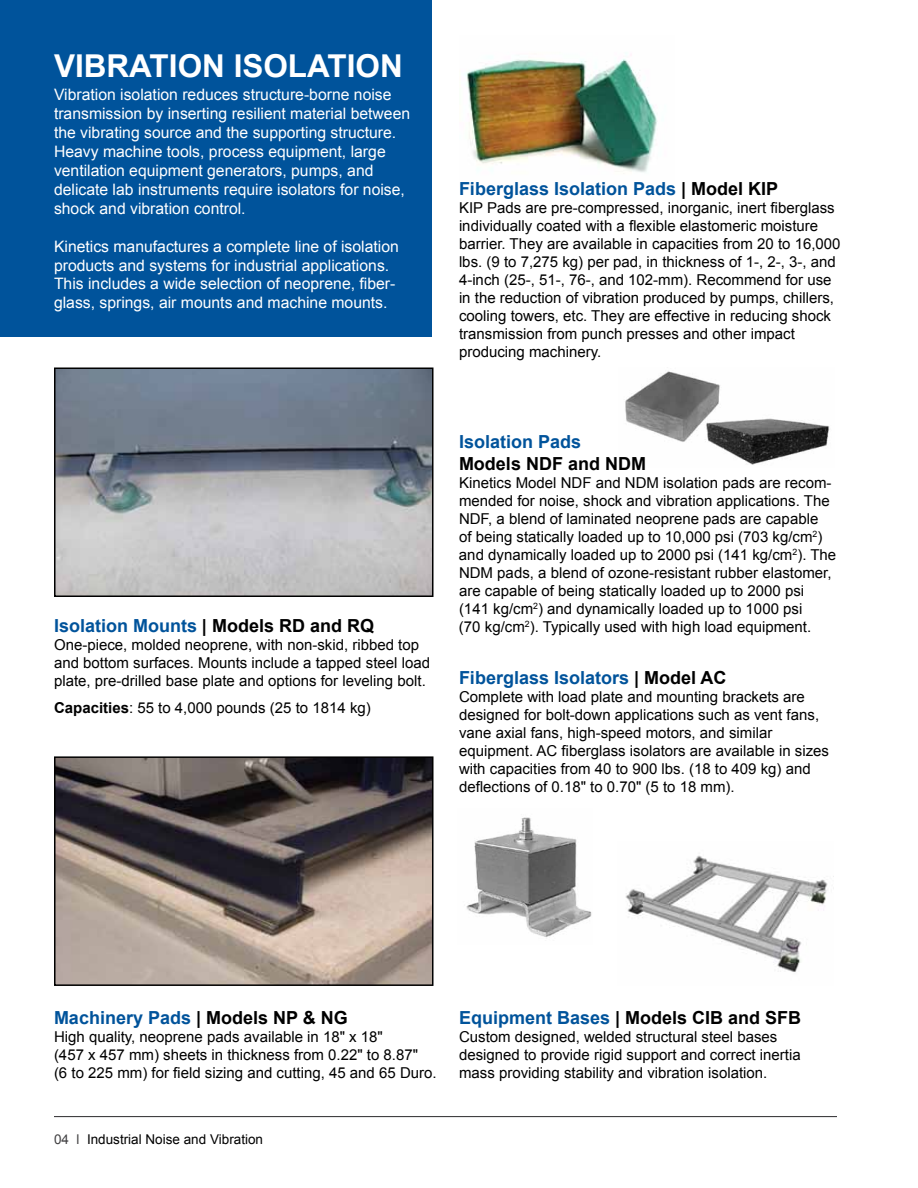
<style>
.page{position:relative;width:918px;height:1188px;background:#fff}
.page>*{position:absolute;margin:0;border:0;box-sizing:border-box;transform-origin:0 0}
.t1{font:700 31.5px "Arial";color:#fff}
.t2{font:700 18px "Arial";color:#00539b}
.t3{font:700 18px "Arial";color:#000}
.t4{font:15.75px/18.9px "Arial";color:#fff}
.t5{font:15px/18px "Arial";color:#000}
.t6{font:13.5px "Arial";color:#000}
.s1{color:#000}
.s2{font-weight:700}
.s3{color:#414042}
.s4{color:#00539b}
</style>
<div class="page">
<img style="left:465px;top:53px;width:193px;height:121px">
<img style="left:625px;top:855px;width:203px;height:117px">
<hr style="left:54px;top:1116px;width:783px;height:1px;background:#414042">
<div style="left:0;top:0;width:432px;height:336px;background:#00539b"></div>
<img style="left:57px;top:371px;width:374px;height:223px">
<div style="left:54px;top:368px;width:380px;height:229px;border:2px solid #000"></div>
<img style="left:57px;top:759px;width:374px;height:224px">
<div style="left:54px;top:756px;width:380px;height:230px;border:2px solid #000"></div>
<img style="left:625px;top:371px;width:205px;height:94px">
<img style="left:466px;top:817px;width:126px;height:121px">
<h1 class="t1" style="left:54px;top:45px;width:350px">VIBRATION ISOLATION</h1>
<p class="t4" style="left:54px;top:86px;width:358px">Vibration isolation reduces structure-borne noise transmission by inserting resilient material between the vibrating source and the supporting structure.<br>Heavy machine tools, process equipment, large ventilation equipment generators, pumps, and delicate lab instruments require isolators for noise, shock and vibration control.</p>
<p class="t4" style="left:54px;top:237px;width:346px">Kinetics manufactures a complete line of isolation products and systems for industrial applications.<br>This includes a wide selection of neoprene, fiber&shy;glass, springs, air mounts and machine mounts.</p>
<p class="t2" style="left:459px;top:176px;width:321px">Fiberglass Isolation Pads <span class="s1">| Model KIP</span></p>
<p class="t5" style="left:459px;top:198px;width:383px">KIP Pads are pre-compressed, inorganic, inert fiberglass individually coated with a flexible elastomeric moisture barrier. They are available in capacities from 20 to 16,000 lbs. (9 to 7,275 kg) per pad, in thickness of 1-, 2-, 3-, and 4-inch (25-, 51-, 76-, and 102-mm). Recommend for use in the reduction of vibration produced by pumps, chillers, cooling towers, etc. They are effective in reducing shock transmission from punch presses and other impact producing machinery.</p>
<p class="t2" style="left:54px;top:614px;width:322px">Isolation Mounts <span class="s1">| Models RD and RQ</span></p>
<p class="t5" style="left:54px;top:636px;width:378px">One-piece, molded neoprene, with non-skid, ribbed top and bottom surfaces. Mounts include a tapped steel load plate, pre-drilled base plate and options for leveling bolt.</p>
<p class="t5" style="left:54px;top:699px;width:318px"><span class="s2">Capacities</span>: 55 to 4,000 pounds (25 to 1814 kg)</p>
<p class="t2" style="left:459px;top:430px;width:124px">Isolation Pads</p>
<p class="t3" style="left:459px;top:452px;width:189px">Models NDF and NDM</p>
<p class="t5" style="left:459px;top:474px;width:379px">Kinetics Model NDF and NDM isolation pads are recom&shy;mended for noise, shock and vibration applications. The NDF, a blend of laminated neoprene pads are capable<br>of being statically loaded up to 10,000 psi (703 kg/cm<sup>2</sup>) and dynamically loaded up to 2000 psi (141 kg/cm<sup>2</sup>). The NDM pads, a blend of ozone-resistant rubber elastomer, are capable of being statically loaded up to 2000 psi (141 kg/cm<sup>2</sup>) and dynamically loaded up to 1000 psi<br>(70 kg/cm<sup>2</sup>). Typically used with high load equipment.</p>
<p class="t2" style="left:459px;top:666px;width:269px">Fiberglass Isolators <span class="s1">| Model AC</span></p>
<p class="t5" style="left:459px;top:688px;width:372px">Complete with load plate and mounting brackets are designed for bolt-down applications such as vent fans, vane axial fans, high-speed motors, and similar equipment. AC fiberglass isolators are available in sizes with capacities from 40 to 900 lbs. (18 to 409 kg) and deflections of 0.18" to 0.70" (5 to 18 mm).</p>
<p class="t2" style="left:54px;top:1006px;width:295px">Machinery Pads <span class="s1">| Models NP &amp; NG</span></p>
<p class="t5" style="left:54px;top:1028px;width:384px">High quality, neoprene pads available in 18" x 18"<br>(457 x 457 mm) sheets in thickness from 0.22" to 8.87"<br>(6 to 225 mm) for field sizing and cutting, 45 and 65 Duro.</p>
<p class="t6" style="left:54px;top:1130px;width:211px"><span class="s3">04 l</span> Industrial Noise and Vibration</p>
<p class="t3" style="left:459px;top:1006px;width:344px"><span class="s4">Equipment Bases</span> | Models CIB and SFB</p>
<p class="t5" style="left:459px;top:1028px;width:343px">Custom designed, welded structural steel bases designed to provide rigid support and correct inertia mass providing stability and vibration isolation.</p>
</div>
